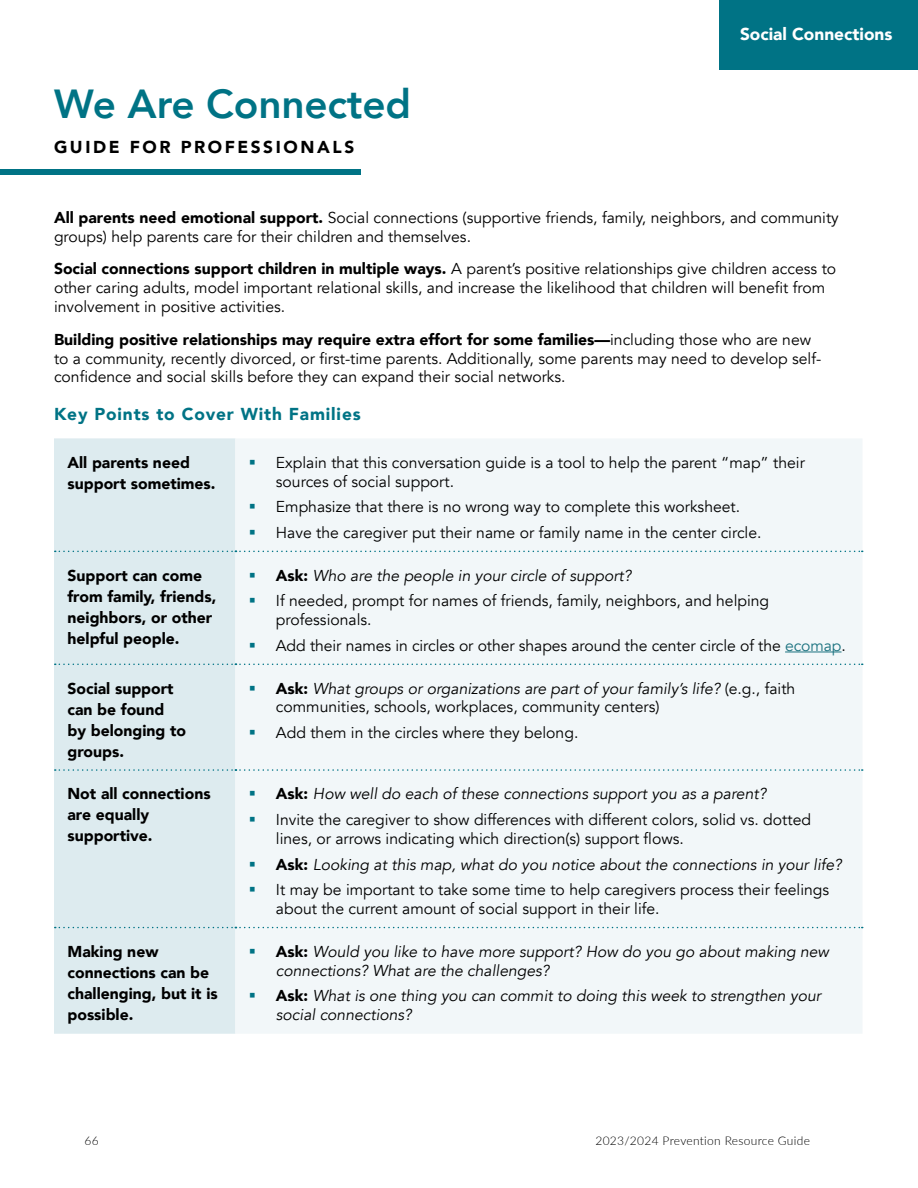
<style>
.page{position:relative;width:918px;height:1188px;background:#fff}
.page>*{position:absolute;margin:0;border:0;box-sizing:border-box;transform-origin:0 0}
.t1{font:800 40.5px "Avenir";letter-spacing:-.005em;color:#007385}
.t2{font:900 17.25px "Avenir";letter-spacing:.05em;color:#007385}
.t3{font:900 17.25px "Avenir";letter-spacing:.15em;color:#000}
.t4{font:900 17.25px "Avenir";color:#fff}
.t5{font:15.75px/18.9px "Avenir";color:#000}
.t6{font:italic 15.75px/18.9px "Avenir";color:#000}
.t7{font:900 15.75px/21px "Avenir";color:#000}
.t8{font:300 12px "Lato";letter-spacing:.025em;color:#000}
.s1{font-weight:900}
.s2{color:#007385}
.s3{font-weight:900;font-style:normal}
.s4{color:#1c7380}
.s5{font-style:italic}
</style>
<div class="page">
<div style="left:719px;top:0;width:199px;height:70px;background:#007385"></div>
<div style="left:0;top:169px;width:361px;height:6px;background:#007385"></div>
<div style="left:54px;top:438px;width:181px;height:596px;background:#ddebef"></div>
<div style="left:235px;top:438px;width:627px;height:596px;background:#f2f7f9"></div>
<svg style="left:55px;top:551px;width:808px;height:1px"></svg>
<svg style="left:55px;top:664px;width:808px;height:1px"></svg>
<svg style="left:55px;top:769px;width:808px;height:2px"></svg>
<svg style="left:55px;top:927px;width:808px;height:1px"></svg>
<hr style="left:785px;top:652px;width:57px;height:1px;background:#1c7380">
<h1 class="t1" style="left:54px;top:72px;width:358px">We Are Connected</h1>
<h2 class="t3" style="left:54px;top:132px;width:302px">GUIDE FOR PROFESSIONALS</h2>
<p class="t4" style="left:740px;top:19px;width:154px">Social Connections</p>
<p class="t5" style="left:54px;top:209px;width:786px"><span class="s1">All parents need emotional support.</span> Social connections (supportive friends, family, neighbors, and community groups) help parents care for their children and themselves.</p>
<p class="t5" style="left:54px;top:260px;width:784px"><span class="s1">Social connections support children in multiple ways.</span> A parent’s positive relationships give children access to other caring adults, model important relational skills, and increase the likelihood that children will benefit from involvement in positive activities.</p>
<p class="t5" style="left:54px;top:330px;width:769px"><span class="s1">Building positive relationships may require extra effort for some families—</span>including those who are new to a community, recently divorced, or first-time parents. Additionally, some parents may need to develop self&shy;confidence and social skills before they can expand their social networks.</p>
<h3 class="t2" style="left:54px;top:399px;width:308px">Key Points to Cover With Families</h3>
<p class="t7" style="left:68px;top:451px;width:150px">All parents need support sometimes.</p>
<p class="t5" style="left:276px;top:453px;width:531px;text-indent:-27px"><span class="s2">■</span> Explain that this conversation guide is a tool to help the parent “map” their sources of social support.</p>
<p class="t5" style="left:249px;top:498px;width:493px"><span class="s2">■</span> Emphasize that there is no wrong way to complete this worksheet.</p>
<p class="t5" style="left:249px;top:523px;width:514px"><span class="s2">■</span> Have the caregiver put their name or family name in the center circle.</p>
<p class="t7" style="left:67px;top:564px;width:151px">Support can come from family, friends, neighbors, or other helpful people.</p>
<p class="t6" style="left:249px;top:566px;width:384px"><span class="s2">■</span> <span class="s3">Ask:</span> Who are the people in your circle of support?</p>
<p class="t5" style="left:276px;top:592px;width:495px;text-indent:-27px"><span class="s2">■</span> If needed, prompt for names of friends, family, neighbors, and helping professionals.</p>
<p class="t5" style="left:249px;top:636px;width:598px"><span class="s2">■</span> Add their names in circles or other shapes around the center circle of the <span class="s4">ecomap</span>.</p>
<p class="t7" style="left:67px;top:677px;width:120px">Social support can be found by belonging to groups.</p>
<p class="t5" style="left:276px;top:679px;width:521px;text-indent:-27px"><span class="s2">■</span> <span class="s1">Ask:</span> <span class="s5">What groups or organizations are part of your family’s life?</span> (e.g., faith communities, schools, workplaces, community centers)</p>
<p class="t5" style="left:249px;top:724px;width:331px"><span class="s2">■</span> Add them in the circles where they belong.</p>
<p class="t7" style="left:67px;top:783px;width:145px">Not all connections are equally supportive.</p>
<p class="t6" style="left:249px;top:785px;width:519px"><span class="s2">■</span> <span class="s3">Ask:</span> How well do each of these connections support you as a parent?</p>
<p class="t5" style="left:276px;top:810px;width:537px;text-indent:-27px"><span class="s2">■</span> Invite the caregiver to show differences with different colors, solid vs. dotted lines, or arrows indicating which direction(s) support flows.</p>
<p class="t6" style="left:249px;top:855px;width:594px"><span class="s2">■</span> <span class="s3">Ask:</span> Looking at this map, what do you notice about the connections in your life?</p>
<p class="t5" style="left:276px;top:881px;width:555px;text-indent:-27px"><span class="s2">■</span> It may be important to take some time to help caregivers process their feelings about the current amount of social support in their life.</p>
<p class="t7" style="left:67px;top:940px;width:152px">Making new connections can be challenging, but it is possible.</p>
<p class="t6" style="left:276px;top:942px;width:555px;text-indent:-27px"><span class="s2">■</span> <span class="s3">Ask:</span> Would you like to have more support? How do you go about making new connections? What are the challenges?</p>
<p class="t6" style="left:276px;top:987px;width:547px;text-indent:-27px"><span class="s2">■</span> <span class="s3">Ask:</span> What is one thing you can commit to doing this week to strengthen your social connections?</p>
<p class="t8" style="left:85px;top:1133px;width:16px">66</p>
<p class="t8" style="left:595px;top:1133px;width:216px">2023/2024 Prevention Resource Guide</p>
</div>
